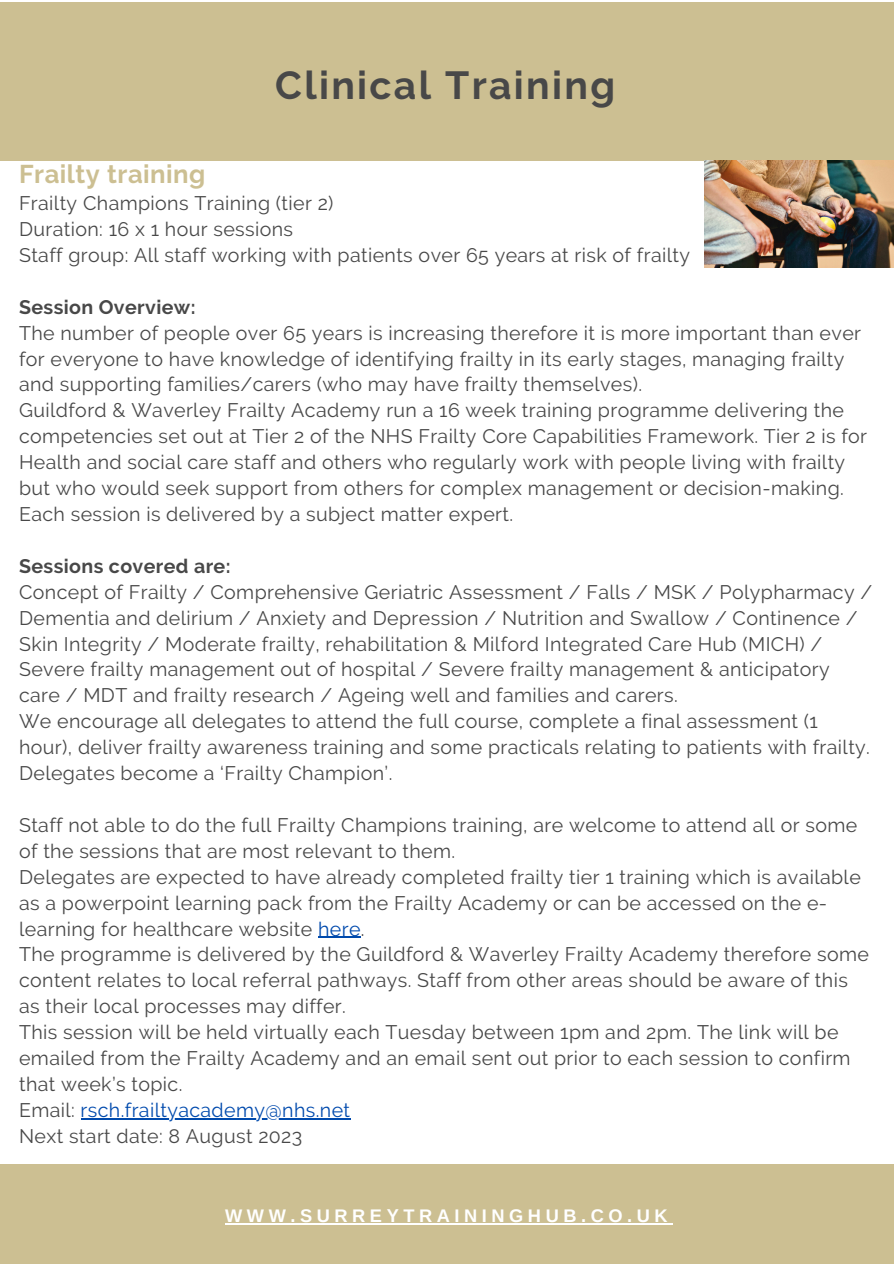
<style>
.page{position:relative;width:894px;height:1264px;background:#fff}
.page>*{position:absolute;margin:0;border:0;box-sizing:border-box;transform-origin:0 0}
.t1{font:700 39px "Raleway";letter-spacing:.06em;color:#484848}
.t2{font:700 25.65px "Raleway";letter-spacing:.02em;color:#ccbf92}
.t3{font:19.65px/26px "Raleway";letter-spacing:.02em;color:#484848}
.t4{font:700 19.65px "Raleway";letter-spacing:.02em;color:#484848}
.t5{font:19.65px "Raleway";letter-spacing:.02em;color:#004aad}
.t6{font:700 18.15px "Arimo";letter-spacing:.25em;color:#fff}
.s1{color:#004aad}
.s2{color:#484848}
</style>
<div class="page">
<div style="left:0;top:2px;width:893px;height:158px;background:#ccbf92"></div>
<div style="left:0;top:1164px;width:893px;height:99px;background:#ccbf92"></div>
<hr style="left:225px;top:1222px;width:447px;height:2px;background:#fff">
<hr style="left:318px;top:936px;width:43px;height:1px;background:#004aad">
<hr style="left:81px;top:1118px;width:269px;height:1px;background:#004aad">
<img style="left:704px;top:160px;width:189px;height:107px">
<p class="t1" style="left:275px;top:63px;width:341px">Clinical Training</p>
<p class="t2" style="left:19px;top:159px;width:188px">Frailty training</p>
<p class="t3" style="left:19px;top:190px;width:316px">Frailty Champions Training (tier 2)</p>
<p class="t3" style="left:19px;top:216px;width:275px">Duration: 16 x 1 hour sessions</p>
<p class="t3" style="left:19px;top:242px;width:672px">Staff group: All staff working with patients over 65 years at risk of frailty</p>
<p class="t4" style="left:19px;top:295px;width:178px">Session Overview:</p>
<p class="t3" style="left:19px;top:320px;width:843px">The number of people over 65 years is increasing therefore it is more important than ever for everyone to have knowledge of identifying frailty in its early stages, managing frailty and supporting families/carers (who may have frailty themselves).</p>
<p class="t3" style="left:19px;top:397px;width:849px">Guildford &amp; Waverley Frailty Academy run a 16 week training programme delivering the competencies set out at Tier 2 of the NHS Frailty Core Capabilities Framework. Tier 2 is for Health and social care staff and others who regularly work with people living with frailty but who would seek support from others for complex management or decision-making.<br>Each session is delivered by a subject matter expert.</p>
<p class="t4" style="left:19px;top:554px;width:213px">Sessions covered are:</p>
<p class="t3" style="left:19px;top:579px;width:854px">Concept of Frailty / Comprehensive Geriatric Assessment / Falls / MSK / Polypharmacy / Dementia and delirium / Anxiety and Depression / Nutrition and Swallow / Continence / Skin Integrity / Moderate frailty, rehabilitation &amp; Milford Integrated Care Hub (MICH) / Severe frailty management out of hospital / Severe frailty management &amp; anticipatory care / MDT and frailty research / Ageing well and families and carers.</p>
<p class="t3" style="left:19px;top:708px;width:852px">We encourage all delegates to attend the full course, complete a final assessment (1 hour), deliver frailty awareness training and some practicals relating to patients with frailty.<br>Delegates become a ‘Frailty Champion’.</p>
<p class="t3" style="left:19px;top:812px;width:839px">Staff not able to do the full Frailty Champions training, are welcome to attend all or some of the sessions that are most relevant to them.</p>
<p class="t3" style="left:19px;top:863px;width:843px">Delegates are expected to have already completed frailty tier 1 training which is available as a powerpoint learning pack from the Frailty Academy or can be accessed on the e&shy;learning for healthcare website <span class="s1">here</span>.</p>
<p class="t3" style="left:19px;top:941px;width:851px">The programme is delivered by the Guildford &amp; Waverley Frailty Academy therefore some content relates to local referral pathways. Staff from other areas should be aware of this as their local processes may differ.</p>
<p class="t3" style="left:19px;top:1019px;width:832px">This session will be held virtually each Tuesday between 1pm and 2pm. The link will be emailed from the Frailty Academy and an email sent out prior to each session to confirm that week’s topic.</p>
<p class="t5" style="left:19px;top:1098px;width:332px"><span class="s2">Email:</span> rsch.frailtyacademy@nhs.net</p>
<p class="t3" style="left:19px;top:1122px;width:285px">Next start date: 8 August 2023</p>
<p class="t6" style="left:225px;top:1205px;width:444px">WWW.SURREYTRAININGHUB.CO.UK</p>
</div>
